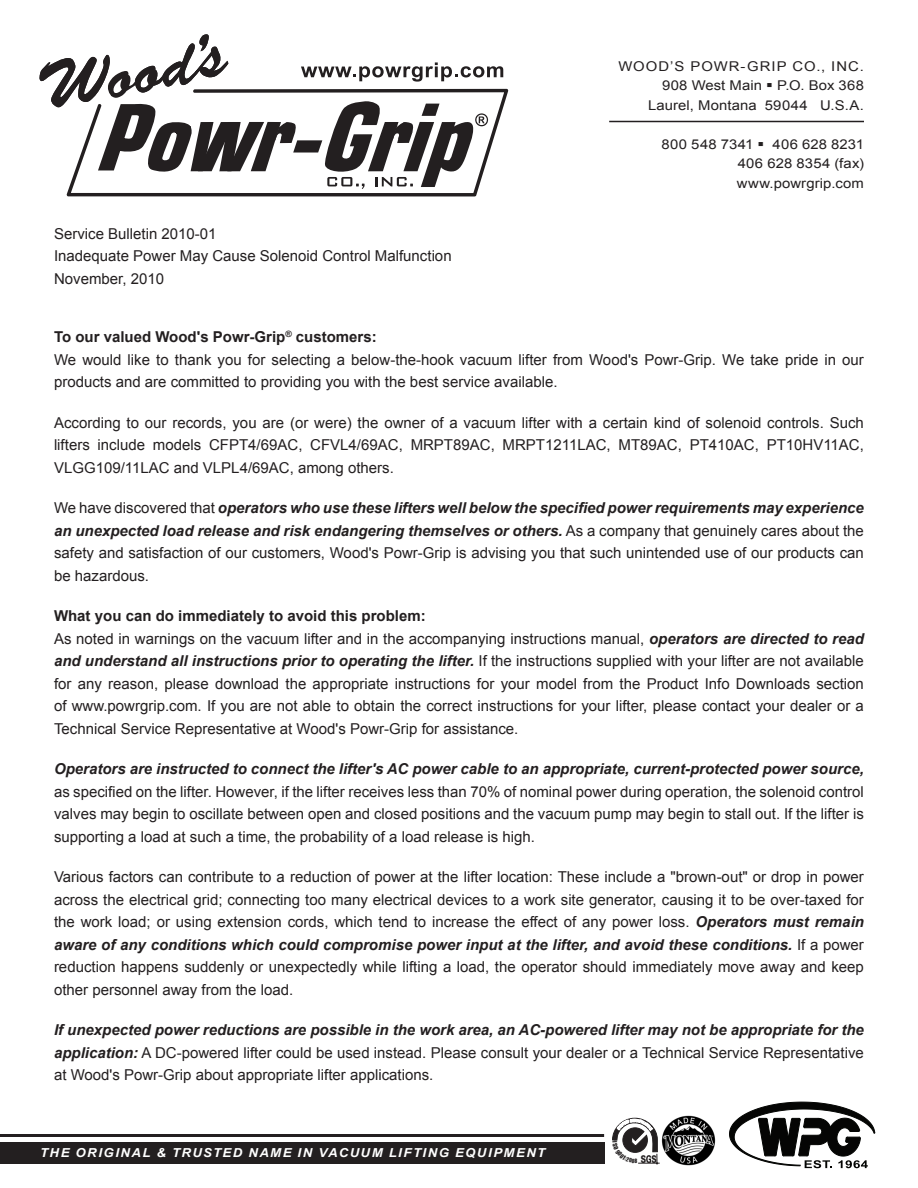
<style>
.page{position:relative;width:918px;height:1188px;background:#fff}
.page>*{position:absolute;margin:0;border:0;box-sizing:border-box;transform-origin:0 0}
.t1{font:15px/22.5px "Arial";color:#231f20;text-align:justify}
.t2{font:700 15px "Arial";color:#231f20}
.t3{font:13.5px "Arial";letter-spacing:.02em;color:#231f20;scale:1.1 1}
.t4{font:13.5px "Arial";letter-spacing:.07em;color:#231f20;scale:1.1 1}
.Company_Name_2{font:italic 700 12.3px "Arial";letter-spacing:.105em;color:#fff;scale:1.07 1}
.t5{font:900 10.65px "Zurich Win 95 BT";color:#231f20;scale:.72 1}
.t6{font:5.55px "Impact";color:#231f20}
.s1{font-weight:700;font-style:italic}
</style>
<div class="page">
<div style="left:0;top:1142px;width:605px;height:22px;background:#231f20"></div>
<svg style="left:66px;top:89px;width:442px;height:107px"></svg>
<svg style="left:39px;top:34px;width:464px;height:155px"></svg>
<img style="left:661px;top:1115px;width:54px;height:51px">
<hr style="left:609px;top:121px;width:255px;height:1px;background:#231f20">
<hr style="left:0;top:1134px;width:604px;height:3px;background:#231f20">
<svg style="left:729px;top:1102px;width:146px;height:66px"></svg>
<svg style="left:612px;top:1118px;width:48px;height:47px"></svg>
<p class="t1" style="left:54px;top:223px;width:164px">Service Bulletin 2010-01</p>
<p class="t1" style="left:54px;top:245px;width:399px">I nadequate Power May Cause Solenoid Control Malfunction</p>
<p class="t1" style="left:54px;top:268px;width:112px">November, 2010</p>
<p class="t4" style="left:618px;top:57px;width:225px">Wood’s Powr-Grip Co., I nc.</p>
<p class="t3" style="left:662px;top:77px;width:185px">908 West Main ▪ P.O. Box 368</p>
<p class="t3" style="left:648px;top:96px;width:198px">Laurel, Montana 59044 U.S.A.</p>
<p class="t3" style="left:662px;top:135px;width:185px">800 548 7341 ▪ 406 628 8231</p>
<p class="t3" style="left:738px;top:155px;width:116px">406 628 8354 (fax)</p>
<p class="t3" style="left:737px;top:174px;width:117px">www.powrgrip.com</p>
<p class="t2" style="left:54px;top:327px;width:324px">To our valued Wood's Powr-Grip<sup>®</sup> customers:</p>
<p class="t1" style="left:54px;top:349px;width:812px">We would like to thank you for selecting a below-the-hook vacuum lifter from Wood's Powr-Grip. We take pride in our products and are committed to providing you with the best service available.</p>
<p class="t1" style="left:54px;top:412px;width:811px">According to our records, you are (or were) the owner of a vacuum lifter with a certain kind of solenoid controls. Such lifters include models CFPT4/69AC, CFVL4/69AC, MRPT89AC, MRPT1211LAC, MT89AC, PT410AC, PT10HV11AC, VLGG109/11LAC and VLPL4/69AC, among others.</p>
<p class="t1" style="left:54px;top:497px;width:811px">We have discovered that <span class="s1">operators who use these lifters well below the specified power requirements may experience an unexpected load release and risk endangering themselves or others.</span> As a company that genuinely cares about the safety and satisfaction of our customers, Wood's Powr-Grip is advising you that such unintended use of our products can be hazardous.</p>
<p class="t2" style="left:54px;top:606px;width:373px">What you can do immediately to avoid this problem:</p>
<p class="t1" style="left:54px;top:628px;width:811px">As noted in warnings on the vacuum lifter and in the accompanying instructions manual, <span class="s1">operators are directed to read and understand all instructions prior to operating the lifter.</span> I f the instructions supplied with your lifter are not available for any reason, please download the appropriate instructions for your model from the Product I nfo Downloads section of www.powrgrip.com. If you are not able to obtain the correct instructions for your lifter, please contact your dealer or a Technical Service Representative at Wood's Powr-Grip for assistance.</p>
<p class="t1" style="left:54px;top:758px;width:811px"><span class="s1">Operators are instructed to connect the lifter's AC power cable to an appropriate, current-protected power source, </span>as specified on the lifter. However, if the lifter receives less than 70% of nominal power during operation, the solenoid control valves may begin to oscillate between open and closed positions and the vacuum pump may begin to stall out. If the lifter is supporting a load at such a time, the probability of a load release is high.</p>
<p class="t1" style="left:54px;top:866px;width:812px">Various factors can contribute to a reduction of power at the lifter location: These include a "brown-out" or drop in power across the electrical grid; connecting too many electrical devices to a work site generator, causing it to be over-taxed for the work load; or using extension cords, which tend to increase the effect of any power loss. <span class="s1">Operators must remain aware of any conditions which could compromise power input at the lifter, and avoid these conditions.</span> I f a power reduction happens suddenly or unexpectedly while lifting a load, the operator should immediately move away and keep other personnel away from the load.</p>
<p class="t1" style="left:54px;top:1019px;width:811px"><span class="s1">If unexpected power reductions are possible in the work area, an AC-powered lifter may not be appropriate for the application:</span> A DC-powered lifter could be used instead. Please consult your dealer or a Technical Service Representative at Wood's Powr-Grip about appropriate lifter applications.</p>
<p class="Company_Name_2" style="left:40px;top:1145px;width:301px">THE ORIGINAL &amp; TRUSTED NAME IN vacuum</p>
<p class="Company_Name_2" style="left:389px;top:1145px;width:32px">lifting</p>
<p class="Company_Name_2" style="left:455px;top:1145px;width:86px">EQUIPMENT</p>
<p class="t5" style="left:641px;top:1151px;width:9px">S</p>
<p class="t6" style="left:635px;top:1157px;width:4px">8</p>
<p class="t5" style="left:652px;top:1151px;width:9px">S</p>
</div>
